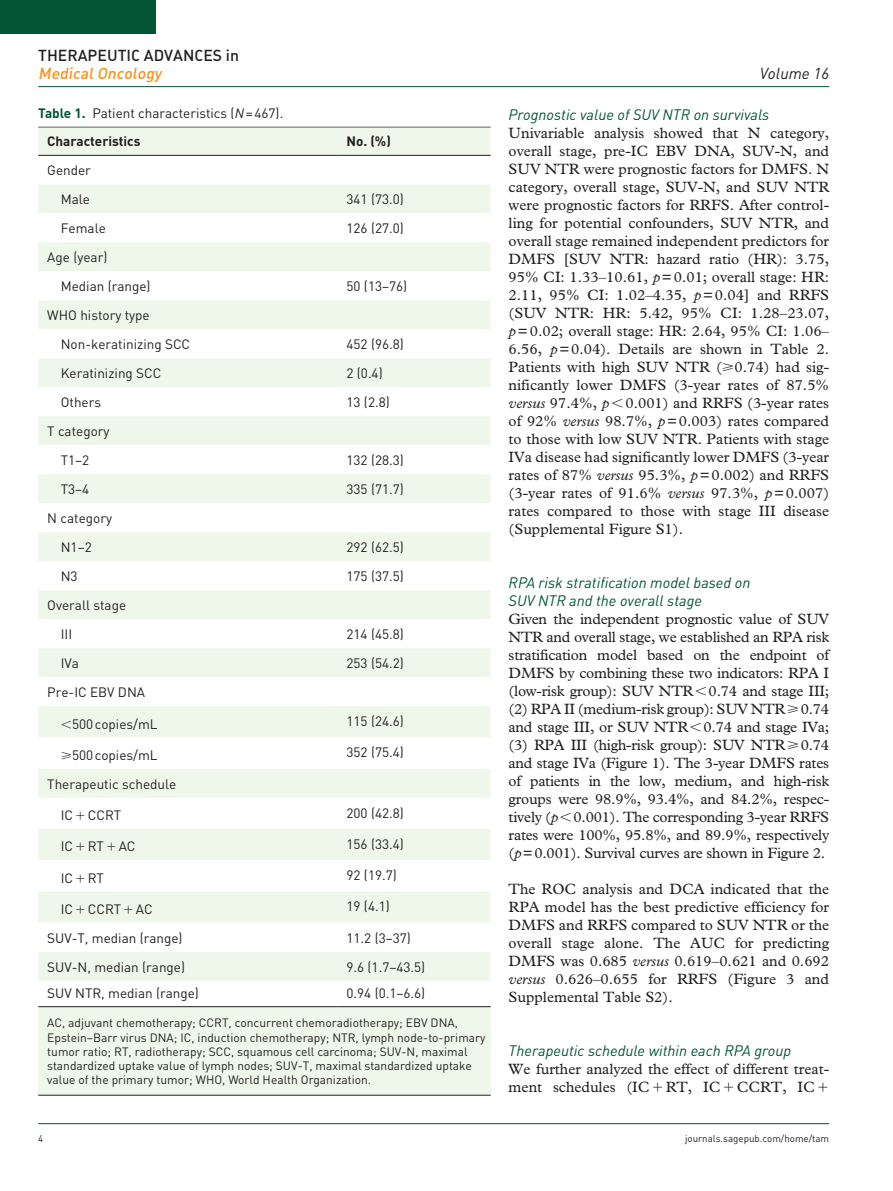
<style>
.page{position:relative;width:893px;height:1191px;background:#fff}
.page>*{position:absolute;margin:0;border:0;box-sizing:border-box;transform-origin:0 0}
.t1{font:15.75px "DIN Medium Alternate";color:#231f20}
.t2{font:italic 15.75px "DIN Medium Alternate";color:#f7931d}
.t3{font:italic 15.75px "DIN";color:#231f20}
.t4{font:15px/18px "Plantin Std";color:#231f20;text-align:justify}
.t5{font:italic 15px/18px "DIN";color:#015436}
.t6{font:13.5px/29px "DIN";color:#231f20}
.t7{font:700 13.5px "DIN";color:#231f20}
.t8{font:12px/14.2px "DIN";color:#231f20}
.t9{font:9.75px "DIN";color:#231f20}
.s1{font-weight:700;color:#015436}
.s2{font-style:italic}
.s3{font-weight:700}
</style>
<div class="page">
<hr style="left:38px;top:86px;width:791px;height:1px;background:#015436">
<hr style="left:38px;top:1123px;width:791px;height:1px;background:#015436">
<div style="left:0;top:0;width:155px;height:34px;background:#015436"></div>
<div style="left:38px;top:1006px;width:453px;height:89px;background:#eff7ea"></div>
<hr style="left:38px;top:127px;width:453px;height:1px;background:#231f20">
<hr style="left:38px;top:1094px;width:453px;height:1px;background:#231f20">
<div style="left:38px;top:128px;width:453px;height:27px;background:#eff7ea"></div>
<svg style="left:38px;top:155px;width:453px;height:826px"></svg>
<hr style="left:38px;top:155px;width:299px;height:1px;background:#231f20">
<hr style="left:338px;top:155px;width:153px;height:1px;background:#231f20">
<hr style="left:38px;top:1006px;width:299px;height:1px;background:#231f20">
<hr style="left:338px;top:1006px;width:153px;height:1px;background:#231f20">
<svg style="left:62px;top:720px;width:9px;height:8px"></svg>
<svg style="left:76px;top:811px;width:8px;height:8px"></svg>
<svg style="left:76px;top:843px;width:8px;height:8px"></svg>
<svg style="left:107px;top:843px;width:8px;height:8px"></svg>
<svg style="left:76px;top:874px;width:8px;height:8px"></svg>
<svg style="left:76px;top:905px;width:8px;height:8px"></svg>
<svg style="left:125px;top:905px;width:8px;height:8px"></svg>
<p class="t1" style="left:38px;top:45px;width:202px">THERAPEUTIC ADVANCES IN</p>
<p class="t2" style="left:38px;top:63px;width:125px">MedicalOncology</p>
<p class="t3" style="left:760px;top:63px;width:71px">Volume 16</p>
<p class="t6" style="left:47px;top:98px;width:238px;line-height:28.5px;text-indent:-9px"><span class="s1">Table 1.</span> Patient characteristics (<span class="s2">N</span>=467).<br><span class="s3">Characteristics</span></p>
<p class="t6" style="left:47px;top:156px;width:45px;text-align:right">Gender<br>Male</p>
<p class="t7" style="left:346px;top:133px;width:46px">No. (%)</p>
<p class="t6" style="left:346px;top:185px;width:59px">341 (73.0)</p>
<p class="t6" style="left:61px;top:214px;width:47px">Female</p>
<p class="t6" style="left:346px;top:214px;width:59px">126 (27.0)</p>
<p class="t6" style="left:61px;top:243px;width:91px;text-indent:-14px">Age (year)<br>Median (range)</p>
<p class="t6" style="left:346px;top:272px;width:62px">50 (13–76)</p>
<p class="t6" style="left:61px;top:301px;width:131px;text-indent:-14px">WHO history type<br>Non-keratinizing SCC</p>
<p class="t6" style="left:346px;top:330px;width:59px">452 (96.8)</p>
<p class="t6" style="left:61px;top:359px;width:102px">Keratinizing SCC</p>
<p class="t6" style="left:346px;top:359px;width:38px">2 (0.4)</p>
<p class="t6" style="left:61px;top:388px;width:42px">Others</p>
<p class="t6" style="left:346px;top:388px;width:45px">13 (2.8)</p>
<p class="t6" style="left:47px;top:417px;width:64px;text-align:center">T category<br>T1–2</p>
<p class="t6" style="left:346px;top:446px;width:59px">132 (28.3)</p>
<p class="t6" style="left:61px;top:475px;width:30px">T3–4</p>
<p class="t6" style="left:346px;top:475px;width:59px">335 (71.7)</p>
<p class="t6" style="left:47px;top:503px;width:66px;text-align:center">N category<br>N1–2</p>
<p class="t6" style="left:346px;top:532px;width:59px">292 (62.5)</p>
<p class="t6" style="left:61px;top:561px;width:18px">N3</p>
<p class="t6" style="left:346px;top:561px;width:59px">175 (37.5)</p>
<p class="t6" style="left:61px;top:590px;width:67px;text-indent:-14px">Overall stage<br>III</p>
<p class="t6" style="left:346px;top:619px;width:59px">214 (45.8)</p>
<p class="t6" style="left:61px;top:648px;width:20px">IVa</p>
<p class="t6" style="left:346px;top:648px;width:59px">253 (54.2)</p>
<p class="t6" style="left:47px;top:677px;width:99px">Pre-IC EBV DNA</p>
<p class="t6" style="left:72px;top:709px;width:87px">500copies/mL</p>
<p class="t6" style="left:346px;top:706px;width:59px">115 (24.6)</p>
<p class="t6" style="left:61px;top:740px;width:98px">⩾500copies/mL</p>
<p class="t6" style="left:346px;top:738px;width:59px">352 (75.4)</p>
<p class="t6" style="left:47px;top:769px;width:131px">Therapeutic schedule</p>
<p class="t6" style="left:61px;top:800px;width:62px">IC CCRT</p>
<p class="t6" style="left:346px;top:798px;width:59px">200 (42.8)</p>
<p class="t6" style="left:61px;top:831px;width:76px">IC RT AC</p>
<p class="t6" style="left:346px;top:829px;width:59px">156 (33.4)</p>
<p class="t6" style="left:61px;top:863px;width:45px">IC RT</p>
<p class="t6" style="left:346px;top:860px;width:52px">92 (19.7)</p>
<p class="t6" style="left:61px;top:894px;width:93px">IC CCRT AC</p>
<p class="t6" style="left:346px;top:892px;width:45px">19 (4.1)</p>
<p class="t6" style="left:47px;top:923px;width:137px">SUV-T, median (range)</p>
<p class="t6" style="left:346px;top:923px;width:66px">11.2 (3–37)</p>
<p class="t6" style="left:47px;top:952px;width:139px">SUV-N, median (range)</p>
<p class="t6" style="left:346px;top:952px;width:80px">9.6 (1.7–43.5)</p>
<p class="t6" style="left:47px;top:978px;width:153px">SUV NTR, median (range)</p>
<p class="t6" style="left:346px;top:978px;width:80px">0.94 (0.1–6.6)</p>
<p class="t8" style="left:47px;top:1015px;width:440px">AC, adjuvant chemotherapy; CCRT, concurrent chemoradiotherapy; EBV DNA, Epstein–Barr virus DNA; IC, induction chemotherapy; NTR, lymph node-to-primary tumor ratio; RT, radiotherapy; SCC, squamous cell carcinoma; SUV-N, maximal standardized uptake value of lymph nodes; SUV-T, maximal standardized uptake value of the primary tumor; WHO, World Health Organization.</p>
<p class="t5" style="left:509px;top:105px;width:262px">Prognostic value of SUV NTR on survivals</p>
<p class="t4" style="left:509px;top:124px;width:322px">Univariable analysis showed that N category, overall stage, pre-IC EBV DNA, SUV-N, and SUV NTR were prognostic factors for DMFS. N category, overall stage, SUV-N, and SUV NTR were prognostic factors for RRFS. After control&shy;ling for potential confounders, SUV NTR, and overall stage remained independent predictors for DMFS [SUV NTR: hazard ratio (HR): 3.75, 95% CI: 1.33–10.61, <span class="s2">p</span>=0.01; overall stage: HR:<br>2.11, 95% CI: 1.02–4.35, <span class="s2">p</span>=0.04] and RRFS (SUV NTR: HR: 5.42, 95% CI: 1.28–23.07, <span class="s2">p</span>=0.02; overall stage: HR: 2.64, 95% CI: 1.06– 6.56, <span class="s2">p</span>=0.04). Details are shown in Table 2.<br>Patients with high SUV NTR (⩾0.74) had sig&shy;nificantly lower DMFS (3-year rates of 87.5% <span class="s2">versus</span> 97.4%, <span class="s2">p</span> 0.001) and RRFS (3-year rates of 92% <span class="s2">versus</span> 98.7%, <span class="s2">p</span>=0.003) rates compared to those with low SUV NTR. Patients with stage IVa disease had significantly lower DMFS (3-year rates of 87% <span class="s2">versus</span> 95.3%, <span class="s2">p</span>=0.002) and RRFS (3-year rates of 91.6% <span class="s2">versus</span> 97.3%, <span class="s2">p</span>=0.007) rates compared to those with stage III disease (Supplemental Figure S1).</p>
<p class="t5" style="left:509px;top:573px;width:243px">RPA risk stratification model based on<br>SUV NTR and the overall stage</p>
<p class="t4" style="left:509px;top:610px;width:322px">Given the independent prognostic value of SUV NTR and overall stage, we established an RPA risk stratification model based on the endpoint of DMFS by combining these two indicators: RPA I (low-risk group): SUV NTR 0.74 and stage III; (2) RPA II (medium-risk group): SUV NTR⩾0.74 and stage III, or SUV NTR 0.74 and stage IVa; (3) RPA III (high-risk group): SUV NTR⩾0.74 and stage IVa (Figure 1). The 3-year DMFS rates of patients in the low, medium, and high-risk groups were 98.9%, 93.4%, and 84.2%, respec&shy;tively (<span class="s2">p</span> 0.001). The corresponding 3-year RRFS rates were 100%, 95.8%, and 89.9%, respectively (<span class="s2">p</span>=0.001). Survival curves are shown in Figure 2.</p>
<p class="t4" style="left:509px;top:880px;width:322px">The ROC analysis and DCA indicated that the RPA model has the best predictive efficiency for DMFS and RRFS compared to SUV NTR or the overall stage alone. The AUC for predicting DMFS was 0.685 <span class="s2">versus</span> 0.619–0.621 and 0.692 <span class="s2">versus</span> 0.626–0.655 for RRFS (Figure 3 and Supplemental Table S2).</p>
<p class="t5" style="left:509px;top:1041px;width:284px">Therapeutic schedule within each RPA group</p>
<p class="t4" style="left:509px;top:1060px;width:322px">We further analyzed the effect of different treat&shy;ment schedules (IC RT, IC CCRT, IC</p>
<p class="t9" style="left:38px;top:1132px;width:7px">4</p>
<p class="t9" style="left:685px;top:1132px;width:146px">journals.sagepub.com/home/tam</p>
</div>
